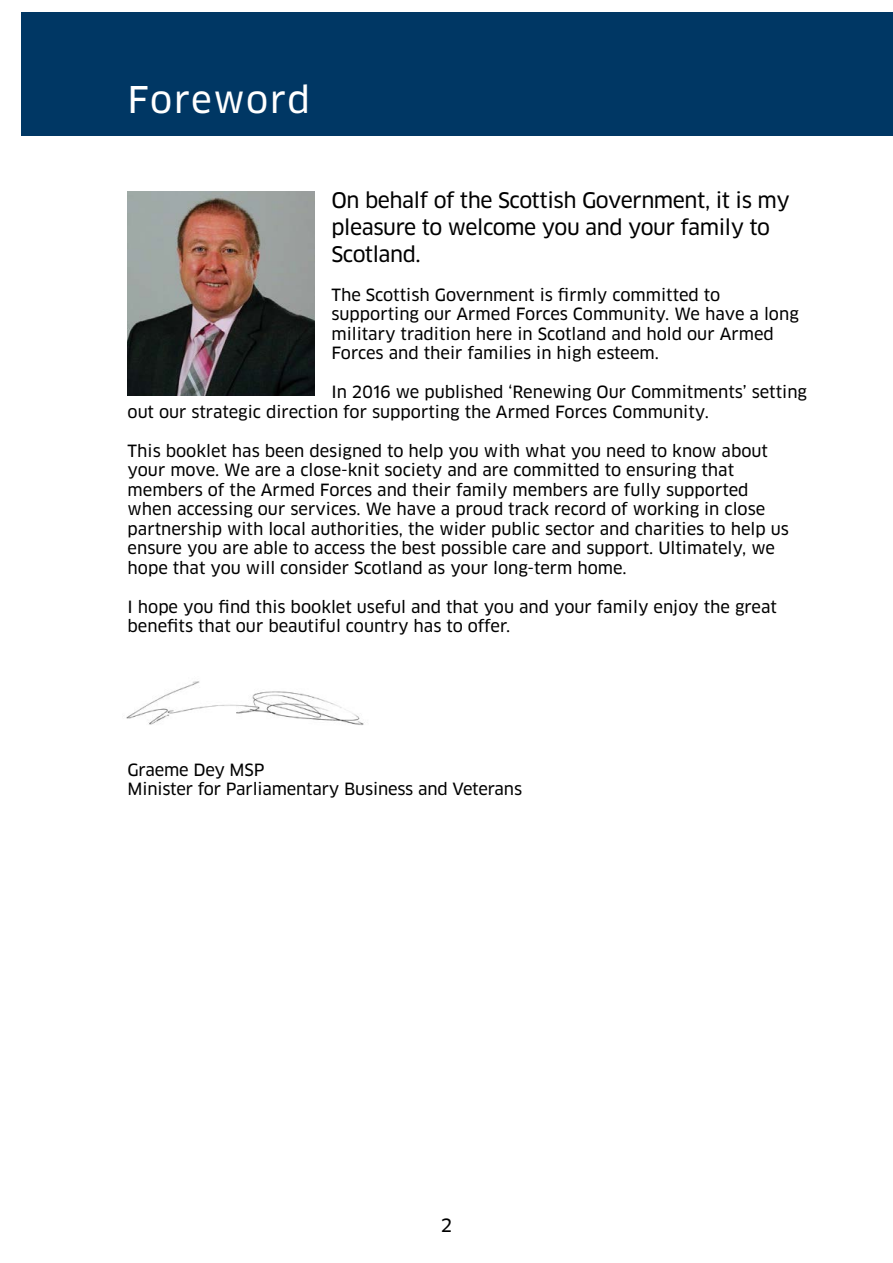
<style>
.page{position:relative;width:893px;height:1263px;background:#fff}
.page>*{position:absolute;margin:0;border:0;box-sizing:border-box;transform-origin:0 0}
.t1{font:36px "Clan LF News";letter-spacing:.04em;color:#fff}
.t2{font:21px/27px "Clan LF News";letter-spacing:-.02em;color:#000}
.t3{font:18px "Clan LF News";color:#000}
.t4{font:16.5px/19.5px "Clan LF News";color:#000}
</style>
<div class="page">
<div style="left:21px;top:13px;width:872px;height:123px;background:#003764"></div>
<img style="left:128px;top:191px;width:186px;height:204px">
<img style="left:126px;top:681px;width:239px;height:44px">
<h1 class="t1" style="left:128px;top:78px;width:184px">Foreword</h1>
<p class="t2" style="left:331px;top:187px;width:460px">On behalf of the Scottish Government, it is my pleasure to welcome you and your family to<br>Scotland.</p>
<p class="t4" style="left:331px;top:285px;width:469px">The Scottish Government is firmly committed to supporting our Armed Forces Community. We have a long military tradition here in Scotland and hold our Armed Forces and their families in high esteem.</p>
<p class="t4" style="left:128px;top:383px;width:681px;text-indent:204px">I n 2016 we published ‘Renewing Our Commitments’ setting out our strategic direction for supporting the Armed Forces Community.</p>
<p class="t4" style="left:128px;top:441px;width:663px">This booklet has been designed to help you with what you need to know about your move. We are a close-knit society and are committed to ensuring that members of the Armed Forces and their family members are fully supported when accessing our services. We have a proud track record of working in close partnership with local authorities, the wider public sector and charities to help us ensure you are able to access the best possible care and support. Ultimately, we hope that you will consider Scotland as your long-term home.</p>
<p class="t4" style="left:128px;top:597px;width:651px">I hope you find this booklet useful and that you and your family enjoy the great benefits that our beautiful country has to offer.</p>
<p class="t4" style="left:128px;top:760px;width:396px">Graeme Dey MSP<br>Minister for Parliamentary Business and Veterans</p>
<p class="t3" style="left:441px;top:1214px;width:13px">2</p>
</div>
